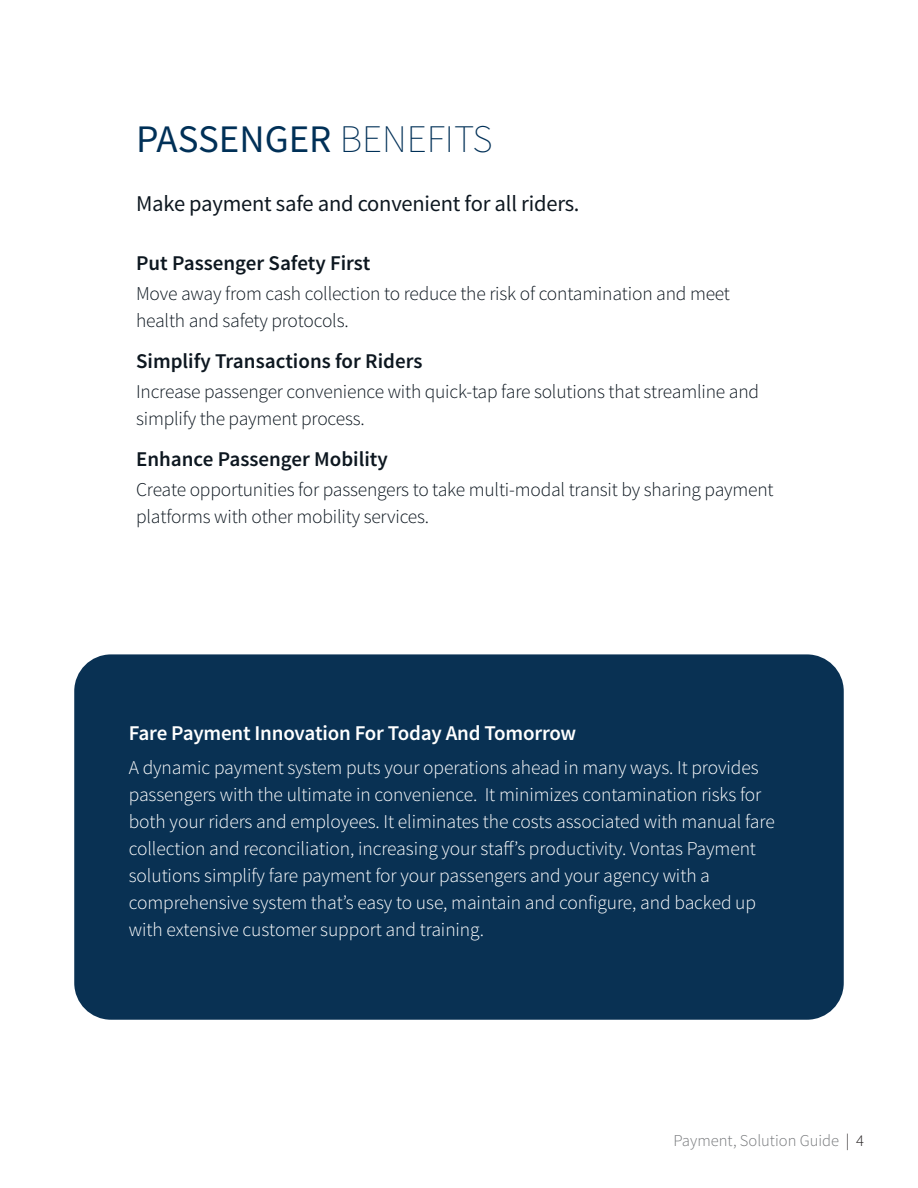
<style>
.page{position:relative;width:918px;height:1188px;background:#fff}
.page>*{position:absolute;margin:0;border:0;box-sizing:border-box;transform-origin:0 0}
.Body_Header_-_Benefi{font:39px "Source Sans Pro";color:#003057}
.Header__SemiBold{font:22.5px "Source Sans Pro";letter-spacing:-.01em;color:#0d1720}
.Benefits_Title__No_I{font:600 21px "Source Sans Pro";color:#0d1720}
.Header_-_Grey_Box{font:600 21px "Source Sans Pro";letter-spacing:-.01em;color:#fff}
.Main_Body_Copy{font:300 19.5px/27px "Source Sans Pro";letter-spacing:-.005em;color:#fff}
.Main_Body_Copy-2{font:300 19.5px/27px "Source Sans Pro";letter-spacing:-.01em;color:#0d1720}
.t1{font:300 16.5px "Source Sans Pro";color:#76787b}
.s1{font-weight:200}
.s2{color:#231f20}
</style>
<div class="page">
<div style="left:74px;top:654px;width:770px;height:366px;background:#093153;border-radius:37px"></div>
<p class="Body_Header_-_Benefi" style="left:136px;top:115px;width:358px">PASSENGER <span class="s1">BENEFITS</span></p>
<p class="Header__SemiBold" style="left:136px;top:189px;width:445px">Make payment safe and convenient for all riders.</p>
<p class="Benefits_Title__No_I" style="left:136px;top:250px;width:236px">Put Passenger Safety First</p>
<p class="Main_Body_Copy-2" style="left:136px;top:280px;width:595px">Move away from cash collection to reduce the risk of contamination and meet health and safety protocols.</p>
<p class="Benefits_Title__No_I" style="left:136px;top:348px;width:288px">Simplify Transactions for Riders</p>
<p class="Main_Body_Copy-2" style="left:136px;top:378px;width:625px">Increase passenger convenience with quick-tap fare solutions that streamline and simplify the payment process.</p>
<p class="Benefits_Title__No_I" style="left:136px;top:445px;width:253px">Enhance Passenger Mobility</p>
<p class="Main_Body_Copy-2" style="left:136px;top:476px;width:639px">Create opportunities for passengers to take multi-modal transit by sharing payment platforms with other mobility services.</p>
<p class="Header_-_Grey_Box" style="left:129px;top:720px;width:449px">Fare Payment Innovation For Today And Tomorrow</p>
<p class="Main_Body_Copy" style="left:129px;top:754px;width:648px">A dynamic payment system puts your operations ahead in many ways. It provides passengers with the ultimate in convenience. It minimizes contamination risks for both your riders and employees. It eliminates the costs associated with manual fare collection and reconciliation, increasing your staff’s productivity. Vontas Payment solutions simplify fare payment for your passengers and your agency with a comprehensive system that’s easy to use, maintain and configure, and backed up with extensive customer support and training.</p>
<p class="t1" style="left:674px;top:1131px;width:192px">Payment, Solution Guide <span class="s2">| 4</span></p>
</div>
